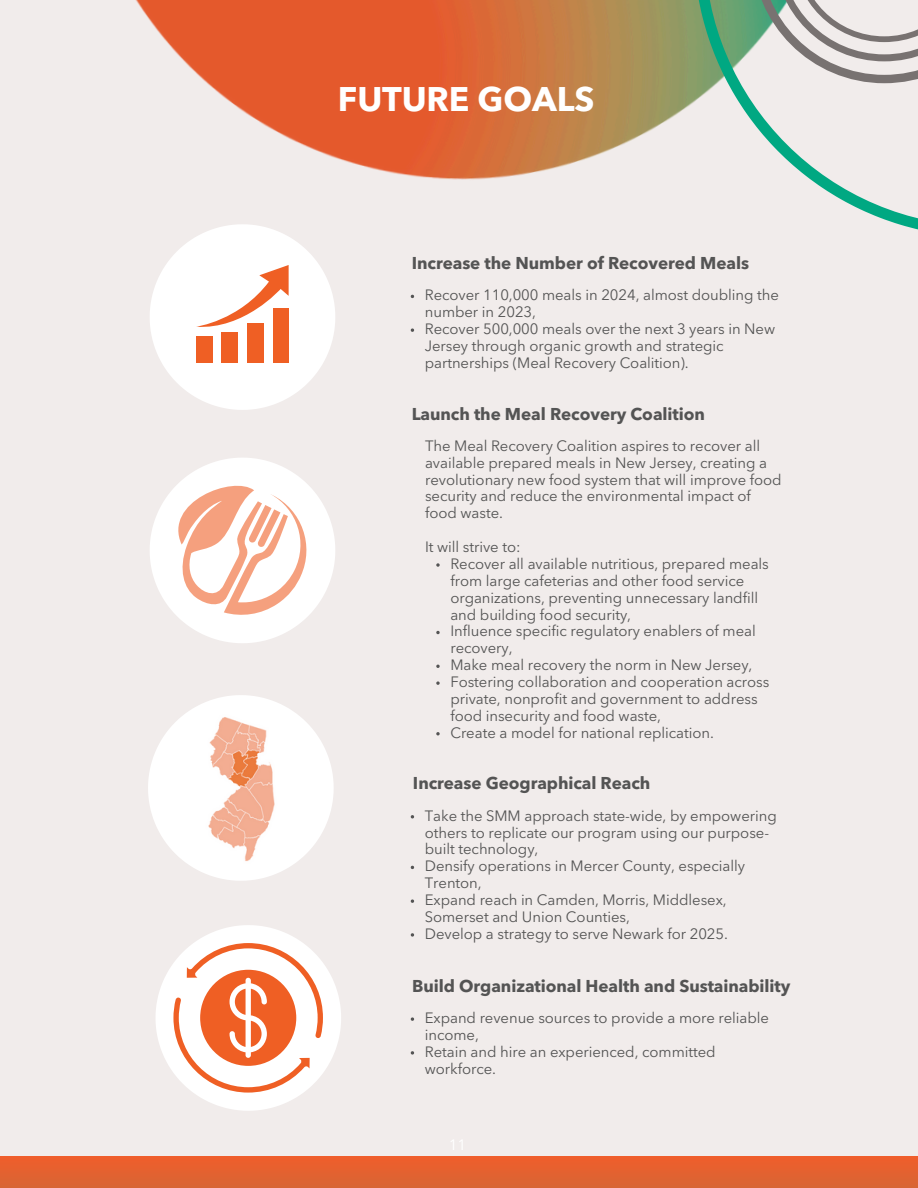
<style>
.page{position:relative;width:918px;height:1188px;background:#f1eceb}
.page>*{position:absolute;margin:0;border:0;box-sizing:border-box;transform-origin:0 0}
.t1{font:700 33.9px "Avenir Next LT Pro";letter-spacing:-.005em;color:#fff}
.t2{font:700 16.95px "Avenir Next LT Pro";letter-spacing:-.005em;color:#545454}
.t3{font:14.85px/16.8px "Avenir Next LT Pro";letter-spacing:-.005em;color:#545454}
</style>
<div class="page">
<img style="left:135px;top:0;width:559px;height:299px">
<svg style="left:694px;top:0;width:224px;height:230px"></svg>
<div style="left:0;top:1157px;width:918px;height:31px;background:#e36130"></div>
<svg style="left:150px;top:224px;width:185px;height:186px"></svg>
<svg style="left:156px;top:925px;width:185px;height:186px"></svg>
<svg style="left:411px;top:328px;width:3px;height:4px"></svg>
<svg style="left:411px;top:899px;width:3px;height:4px"></svg>
<svg style="left:411px;top:933px;width:3px;height:4px"></svg>
<svg style="left:436px;top:563px;width:4px;height:4px"></svg>
<svg style="left:436px;top:631px;width:4px;height:3px"></svg>
<svg style="left:436px;top:665px;width:4px;height:3px"></svg>
<svg style="left:436px;top:681px;width:4px;height:4px"></svg>
<svg style="left:436px;top:732px;width:4px;height:3px"></svg>
<svg style="left:411px;top:1017px;width:3px;height:4px"></svg>
<svg style="left:411px;top:1051px;width:3px;height:4px"></svg>
<svg style="left:148px;top:695px;width:186px;height:186px"></svg>
<img style="left:199px;top:712px;width:84px;height:152px">
<svg style="left:150px;top:458px;width:185px;height:185px"></svg>
<p class="t1" style="left:338px;top:86px;width:258px">FUTURE GOALS</p>
<h1 class="t2" style="left:412px;top:256px;width:339px">Increase the Number of Recovered Meals</h1>
<h2 class="t3" style="left:425px;top:288px;width:356px">Recover 110,000 meals in 2024, almost doubling the number in 2023,</h2>
<p class="t3" style="left:425px;top:322px;width:352px">Recover 500,000 meals over the next 3 years in New<br>Jersey through organic growth and strategic partnerships (Meal Recovery Coalition).</p>
<p class="t2" style="left:412px;top:407px;width:295px">Launch the Meal Recovery Coalition</p>
<p class="t3" style="left:425px;top:439px;width:358px">The Meal Recovery Coalition aspires to recover all available prepared meals in New Jersey, creating a revolutionary new food system that will improve food security and reduce the environmental impact of food waste.</p>
<p class="t3" style="left:425px;top:540px;width:97px">It will strive to:</p>
<p class="t3" style="left:450px;top:557px;width:320px">Recover all available nutritious, prepared meals from large cafeterias and other food service organizations, preventing unnecessary landfill and building food security,</p>
<p class="t3" style="left:450px;top:624px;width:307px">Influence specific regulatory enablers of meal recovery,</p>
<p class="t3" style="left:450px;top:658px;width:304px">Make meal recovery the norm in New Jersey,</p>
<p class="t3" style="left:450px;top:675px;width:321px">Fostering collaboration and cooperation across private, nonprofit and government to address food insecurity and food waste,</p>
<p class="t3" style="left:450px;top:726px;width:265px">Create a model for national replication.</p>
<p class="t2" style="left:413px;top:776px;width:239px">Increase Geographical Reach</p>
<p class="t3" style="left:425px;top:809px;width:353px">Take the SMM approach state-wide, by empowering others to replicate our program using our purpose&shy;built technology,</p>
<p class="t3" style="left:425px;top:859px;width:322px">Densify operations in Mercer County, especially<br>Trenton,</p>
<p class="t3" style="left:425px;top:893px;width:303px">Expand reach in Camden, Morris, Middlesex,<br>Somerset and Union Counties,</p>
<h2 class="t3" style="left:425px;top:927px;width:305px">Develop a strategy to serve Newark for 2025.</h2>
<p class="t2" style="left:412px;top:980px;width:380px">Build Organizational Health and Sustainability</p>
<p class="t3" style="left:425px;top:1011px;width:346px">Expand revenue sources to provide a more reliable income,</p>
<p class="t3" style="left:425px;top:1045px;width:292px">Retain and hire an experienced, committed workforce.</p>
</div>
